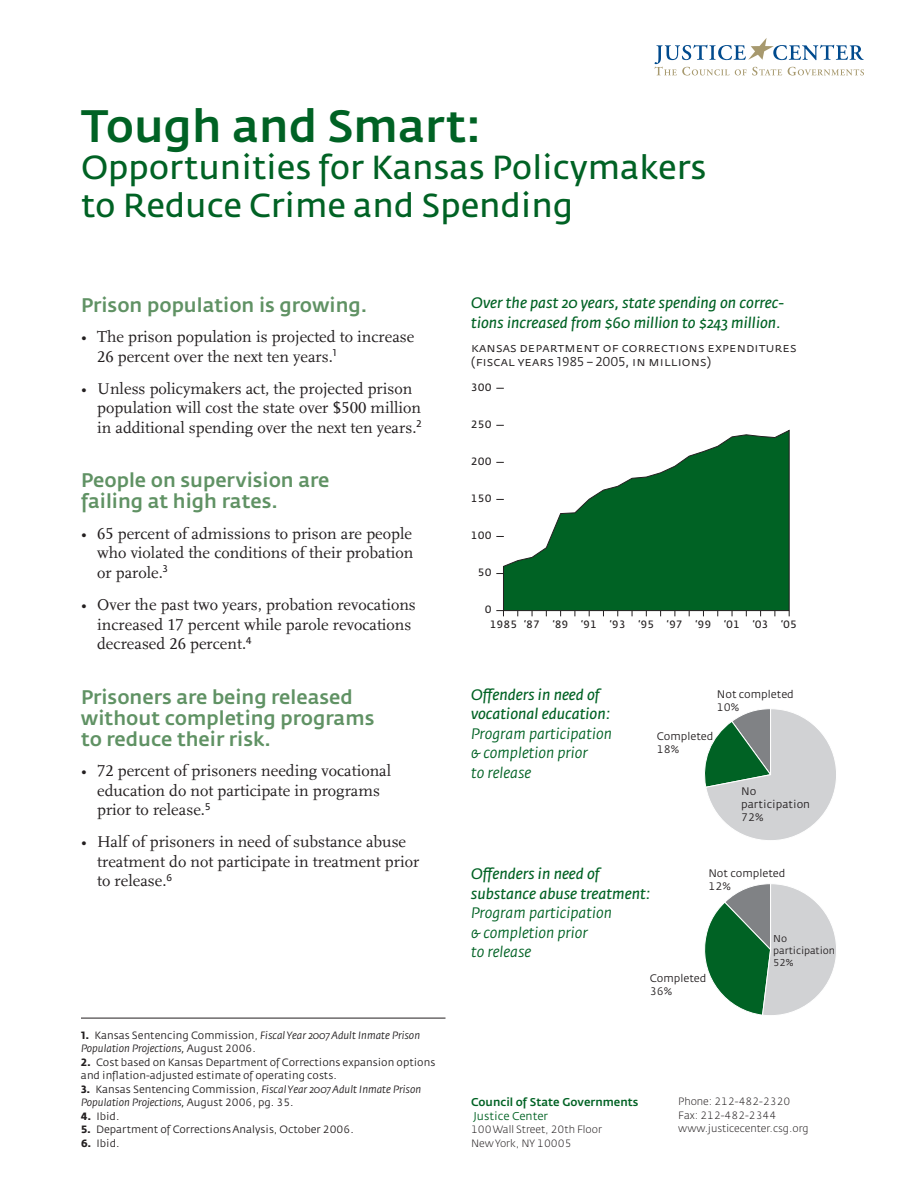
<style>
.page{position:relative;width:918px;height:1188px;background:#fff}
.page>*{position:absolute;margin:0;border:0;box-sizing:border-box;transform-origin:0 0}
.t1{font:45px "Fedra Sans Medium TF";color:#006224}
.t2{font:33px/37.5px "Fedra Sans Normal TF";color:#006224}
.t3{font:19.5px/21px "Fedra Sans Medium TF";color:#609264}
.t4{font:16.5px/19.5px "Scala LF";color:#231f20}
.t5{font:italic 15px/19.5px "Fedra Sans";color:#006224}
.t6{font:italic 15px/19.5px "Fedra Sans";color:#006224}
.t7{font:12.75px/13.5px "Fedra Sans Book SC";letter-spacing:.01em;color:#231f20}
.t8{font:11.25px "Fedra Sans Medium TF";color:#006224}
.t9{font:11.25px "Fedra Sans Book TF";color:#006224}
.t10{font:10.8px/12.9px "Fedra Sans Book TF";color:#231f20}
.t11{font:italic 10.5px/13.5px "Fedra Sans";color:#231f20}
.t12{font:10.5px/13.5px "Fedra Sans Book TF";color:#231f20}
.t13{font:10.5px/13.5px "Fedra Sans Light TF";color:#231f20}
.t14{font:10.5px "Fedra Sans Normal TF";color:#231f20}
.t15{font:9.9px/11.9px "Fedra Sans Book TF";letter-spacing:-.01em;color:#231f20}
.s1{font-family:"Fedra Sans Bold SC";font-style:normal}
.s2{font-family:"Fedra Sans Book TF";font-style:normal}
.s3{font-family:"Fedra Sans Bold SC"}
</style>
<div class="page">
<svg style="left:496px;top:610px;width:8px;height:6px"></svg>
<svg style="left:503px;top:430px;width:286px;height:181px"></svg>
<svg style="left:704px;top:709px;width:132px;height:131px"></svg>
<svg style="left:704px;top:884px;width:132px;height:131px"></svg>
<svg style="left:655px;top:38px;width:209px;height:37px"></svg>
<hr style="left:81px;top:1018px;width:365px;height:1px;background:#231f20">
<h1 class="t1" style="left:81px;top:100px;width:402px">Tough and Smart:</h1>
<h2 class="t2" style="left:81px;top:150px;width:627px">Opportunities for Kansas Policymakers to Reduce Crime and Spending</h2>
<p class="t3" style="left:81px;top:295px;width:288px">Prison population is growing.</p>
<p class="t4" style="left:97px;top:327px;width:319px;text-indent:-16px">• The prison population is projected to increase<br>26 percent over the next ten years.<sup>1</sup></p>
<p class="t4" style="left:97px;top:379px;width:326px;text-indent:-16px">• Unless policymakers act, the projected prison population will cost the state over $500 million in additional spending over the next ten years.<sup>2</sup></p>
<p class="t3" style="left:81px;top:471px;width:250px">People on supervision are failing at high rates.</p>
<p class="t4" style="left:97px;top:524px;width:318px;text-align:justify;text-indent:-16px">• 65 percent of admissions to prison are people who violated the conditions of their probation or parole.<sup>3</sup></p>
<p class="t4" style="left:97px;top:595px;width:320px;text-indent:-16px">• Over the past two years, probation revocations increased 17 percent while parole revocations decreased 26 percent.<sup>4</sup></p>
<p class="t3" style="left:81px;top:687px;width:295px">Prisoners are being released without completing programs to reduce their risk.</p>
<p class="t4" style="left:97px;top:761px;width:296px;text-indent:-16px">• 72 percent of prisoners needing vocational education do not participate in programs prior to release.<sup>5</sup></p>
<p class="t4" style="left:97px;top:832px;width:324px;text-indent:-16px">• Half of prisoners in need of substance abuse treatment do not participate in treatment prior to release.<sup>6</sup></p>
<p class="t11" style="left:81px;top:1029px;width:341px"><span class="s1">1.</span> <span class="s2">Kansas Sentencing Commission,</span> Fiscal Year 2007 Adult Inmate Prison<br>Population Projections, <span class="s2">August 2006.</span></p>
<p class="t12" style="left:81px;top:1056px;width:356px"><span class="s3">2.</span> Cost based on Kansas Department of Corrections expansion options and inflation-adjusted estimate of operating costs.</p>
<p class="t11" style="left:81px;top:1083px;width:342px"><span class="s1">3.</span> <span class="s2">Kansas Sentencing Commission,</span> Fiscal Year 2007 Adult Inmate Prison<br>Population Projections, <span class="s2">August 2006, pg. 35.</span></p>
<p class="t12" style="left:81px;top:1110px;width:40px"><span class="s3">4.</span> Ibid.</p>
<p class="t12" style="left:81px;top:1123px;width:274px"><span class="s3">5.</span> Department of Corrections Analysis, October 2006.</p>
<p class="t12" style="left:81px;top:1137px;width:40px"><span class="s3">6.</span> Ibid.</p>
<p class="t5" style="left:471px;top:294px;width:314px">Over the past 20 years, state spending on correc&shy;tions increased from $60 million to $243 million.</p>
<p class="t7" style="left:471px;top:342px;width:327px">kansas department of corrections expenditures (fiscal years 1985 – 2005, in millions)</p>
<p class="t14" style="left:471px;top:382px;width:22px">300</p>
<p class="t14" style="left:471px;top:419px;width:22px">250</p>
<p class="t14" style="left:471px;top:456px;width:22px">200</p>
<p class="t14" style="left:471px;top:493px;width:22px">150</p>
<p class="t14" style="left:471px;top:530px;width:22px">100</p>
<p class="t14" style="left:478px;top:567px;width:15px">50</p>
<p class="t14" style="left:485px;top:604px;width:8px">0</p>
<p class="t14" style="left:490px;top:618px;width:309px">1985 ‘87 ‘89 ‘91 ‘93 ‘95 ‘97 ‘99 ‘01 ‘03 ‘05</p>
<p class="t5" style="left:471px;top:685px;width:141px">Offenders in need of vocational education:</p>
<p class="t6" style="left:471px;top:724px;width:143px">Program participation &amp; completion prior<br>to release</p>
<p class="t10" style="left:717px;top:688px;width:79px">Not completed<br>10%</p>
<p class="t10" style="left:657px;top:730px;width:58px">Completed<br>18%</p>
<p class="t10" style="left:741px;top:785px;width:70px">No participation<br>72%</p>
<p class="t5" style="left:471px;top:864px;width:181px">Offenders in need of substance abuse treatment:</p>
<p class="t6" style="left:471px;top:903px;width:143px">Program participation &amp; completion prior<br>to release</p>
<p class="t10" style="left:708px;top:867px;width:79px">Not completed<br>12%</p>
<p class="t15" style="left:773px;top:933px;width:63px">No participation<br>52%</p>
<p class="t10" style="left:650px;top:972px;width:58px">Completed<br>36%</p>
<p class="t8" style="left:471px;top:1096px;width:169px">Council of State Governments</p>
<p class="t9" style="left:473px;top:1110px;width:76px">Justice Center</p>
<p class="t13" style="left:471px;top:1123px;width:133px">100 Wall Street, 20th Floor<br>New York, NY 10005</p>
<p class="t13" style="left:678px;top:1095px;width:132px">Phone: 212-482-2320<br>Fax: 212-482-2344 www.justicecenter.csg.org</p>
</div>
